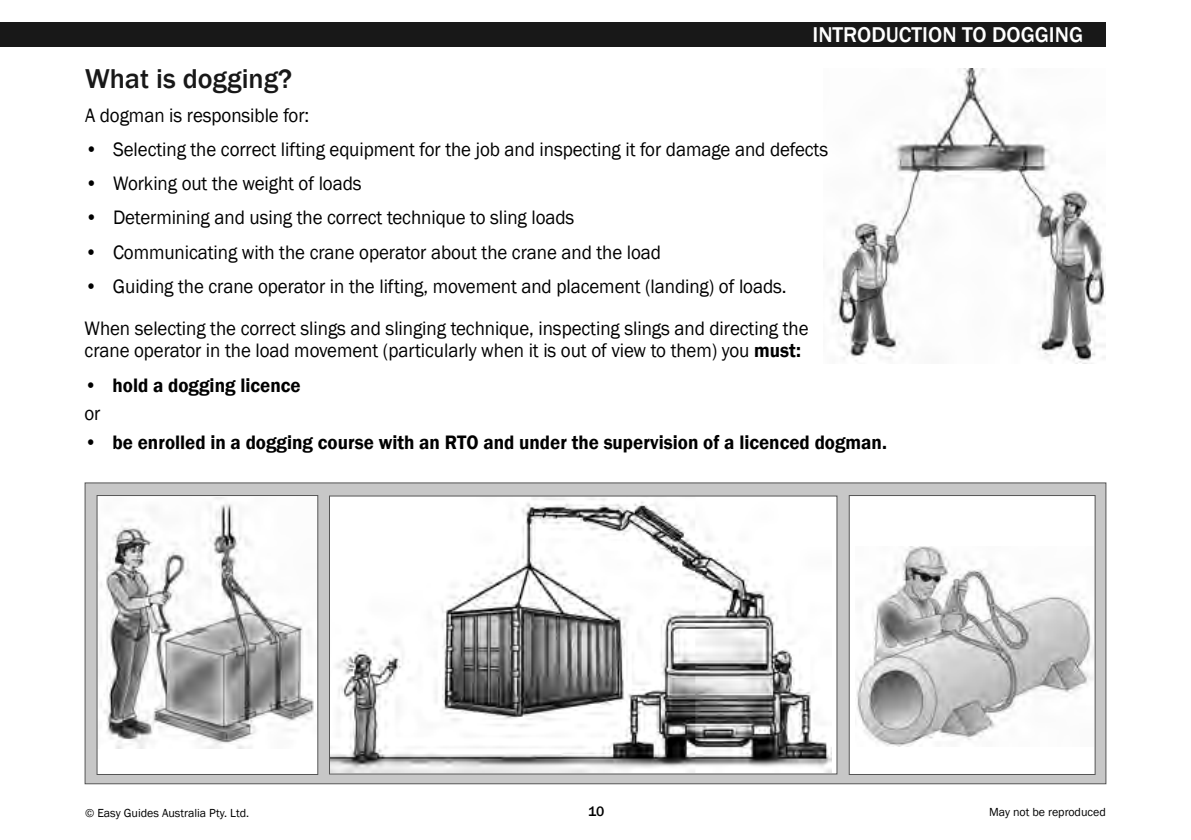
<style>
.page{position:relative;width:1191px;height:840px;background:#fff}
.page>*{position:absolute;margin:0;border:0;box-sizing:border-box;transform-origin:0 0}
.t1{font:500 28px "Franklin Gothic";color:#181818}
.t2{font:500 22px "Franklin Gothic";color:#fff}
.t3{font:20px/41.8px "Franklin Gothic";letter-spacing:-.005em;color:#000;scale:.95 1}
.t4{font:600 20px/28.4px "Franklin Gothic";color:#000;scale:.95 1}
.t5{font:500 14px "Franklin Gothic";color:#000}
.t6{font:12px "Franklin Gothic";color:#000}
.s1{font-weight:600}
.s2{font-weight:400}
</style>
<div class="page">
<div style="left:0;top:23px;width:1106px;height:24px;background:#181818"></div>
<img style="left:831px;top:68px;width:275px;height:295px">
<svg style="left:85px;top:482px;width:1021px;height:301px;background:#bfbfbf"></svg>
<div style="left:97px;top:495px;width:221px;height:279px;background:#fff"></div>
<img style="left:100px;top:497px;width:214px;height:251px">
<div style="left:97px;top:494px;width:221px;height:280px;border:1px solid #555"></div>
<img style="left:331px;top:497px;width:501px;height:275px">
<div style="left:849px;top:495px;width:246px;height:279px;background:#fff"></div>
<img style="left:856px;top:546px;width:237px;height:200px">
<div style="left:848px;top:494px;width:247px;height:280px;border:1px solid #555"></div>
<p class="t2" style="left:812px;top:21px;width:272px">INTRODUCTION TO DOGGING</p>
<h1 class="t1" style="left:85px;top:61px;width:209px">What is dogging?</h1>
<p class="t3" style="left:85px;top:95px;width:237px">A dogman is responsible for:</p>
<p class="t3" style="left:85px;top:129px;width:783px">• Selecting the correct lifting equipment for the job and inspecting it for damage and defects</p>
<p class="t3" style="left:85px;top:163px;width:293px">• Working out the weight of loads</p>
<p class="t3" style="left:85px;top:197px;width:517px">• Determining and using the correct technique to sling loads</p>
<p class="t3" style="left:85px;top:231px;width:608px">• Communicating with the crane operator about the crane and the load</p>
<p class="t3" style="left:85px;top:265px;width:763px">• Guiding the crane operator in the lifting, movement and placement (landing) of loads.<br>When selecting the correct slings and slinging technique, inspecting slings and directing the</p>
<p class="t3" style="left:85px;top:330px;width:755px">crane operator in the load movement (particularly when it is out of view to them) you <span class="s1">must:</span></p>
<p class="t4" style="left:85px;top:371px;width:229px"><span class="s2">•</span> hold a dogging licence <span class="s2">or</span></p>
<p class="t4" style="left:85px;top:427px;width:846px"><span class="s2">•</span> be enrolled in a dogging course with an RTO and under the supervision of a licenced dogman.</p>
<p class="t6" style="left:85px;top:805px;width:166px">© Easy Guides Australia Pty. Ltd.</p>
<p class="t5" style="left:588px;top:802px;width:18px">10</p>
<p class="t6" style="left:989px;top:804px;width:118px">May not be reproduced</p>
</div>
